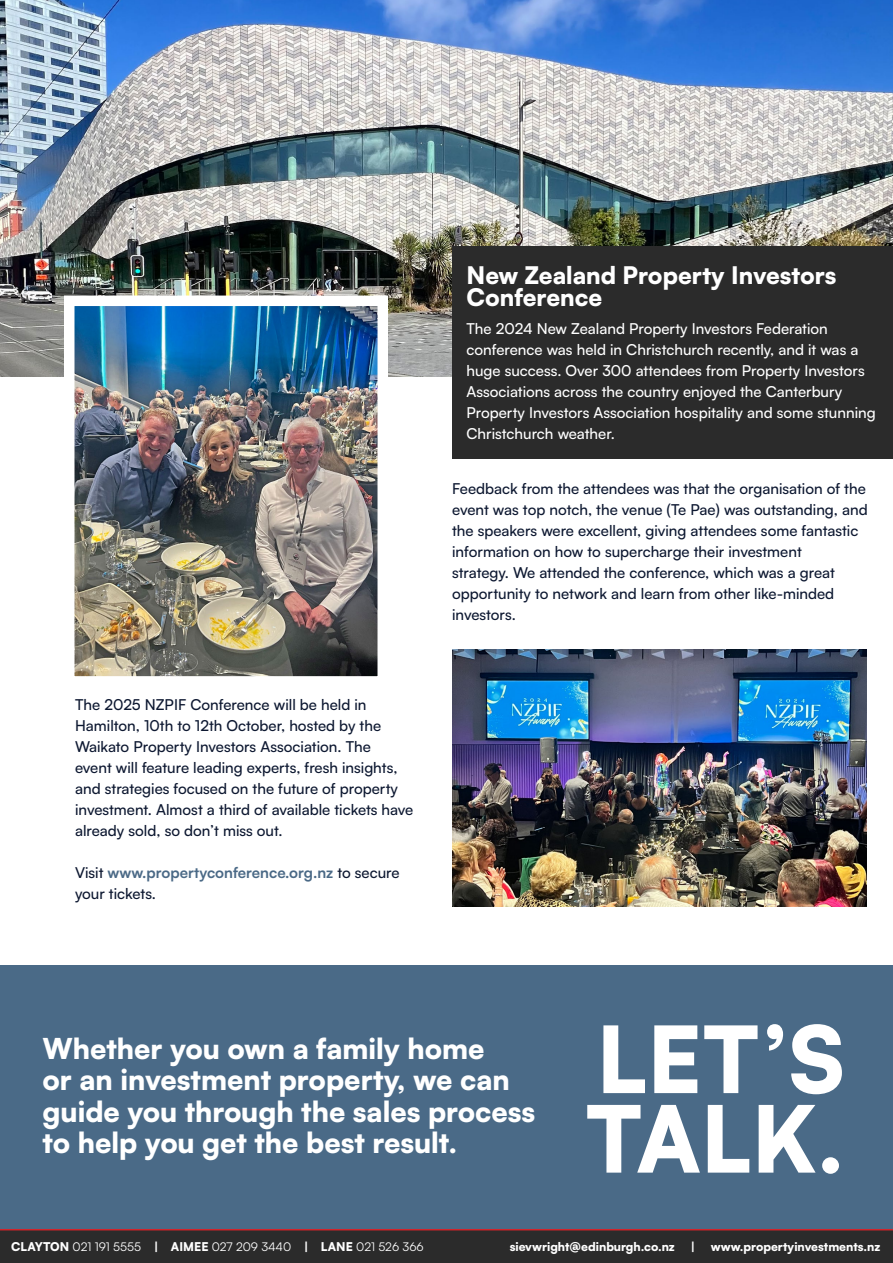
<style>
.page{position:relative;width:893px;height:1263px;background:#fff}
.page>*{position:absolute;margin:0;border:0;box-sizing:border-box;transform-origin:0 0}
.t1{font:900 91.5px/79.5px "Satoshi";color:#fff}
.t2{font:900 28.5px/31.5px "Satoshi";color:#fff}
.t3{font:900 24px/22.5px "Satoshi";color:#fff}
.t4{font:500 15px/21px "Satoshi";color:#0d1831}
.t5{font:500 15px/21px "Satoshi";color:#fff}
.t6{font:700 15px/21px "Satoshi";color:#4a6986}
.t7{font:900 12px "Satoshi";color:#fff}
.t8{font:12px "Satoshi";color:#fff}
.s1{font-weight:500;color:#0d1831}
.s2{font-weight:900}
</style>
<div class="page">
<div style="left:0;top:965px;width:893px;height:265px;background:#4a6a87"></div>
<img style="left:0;top:0;width:893px;height:376px">
<div style="left:452px;top:247px;width:441px;height:212px;background:#2b2b2b"></div>
<img style="left:75px;top:307px;width:302px;height:369px">
<img style="left:453px;top:649px;width:414px;height:257px">
<div style="left:0;top:1230px;width:893px;height:33px;background:#2b2b2b"></div>
<hr style="left:0;top:1229px;width:893px;height:1px;background:#d2232a">
<h3 class="t3" style="left:466px;top:262px;width:371px">New Zealand Property Investors<br>Conference</h3>
<p class="t5" style="left:466px;top:317px;width:411px">The 2024 New Zealand Property Investors Federation conference was held in Christchurch recently, and it was a huge success. Over 300 attendees from Property Investors Associations across the country enjoyed the Canterbury Property Investors Association hospitality and some stunning Christchurch weather.</p>
<p class="t4" style="left:75px;top:693px;width:340px">The 2025 NZPIF Conference will be held in Hamilton, 10th to 12th October, hosted by the Waikato Property Investors Association. The<br>event will feature leading experts, fresh insights, and strategies focused on the future of property investment. Almost a third of available tickets have already sold, so don’t miss out.</p>
<p class="t6" style="left:75px;top:861px;width:326px"><span class="s1">Visit</span> www.propertyconference.org.nz <span class="s1">to secure your tickets.</span></p>
<p class="t4" style="left:452px;top:477px;width:417px">Feedback from the attendees was that the organisation of the event was top notch, the venue (Te Pae) was outstanding, and the speakers were excellent, giving attendees some fantastic information on how to supercharge their investment<br>strategy. We attended the conference, which was a great opportunity to network and learn from other like-minded investors.</p>
<h2 class="t2" style="left:43px;top:1031px;width:494px">Whether you own a family home<br>or an investment property, we can guide you through the sales process to help you get the best result.</h2>
<h1 class="t1" style="left:585px;top:1013px;width:261px">LET’S<br>TALK.</h1>
<p class="t8" style="left:11px;top:1238px;width:414px"><span class="s2">CLAYTON</span> 021 191 5555 <span class="s2">| AIMEE</span> 027 209 3440 <span class="s2">| LANE</span> 021 526 366</p>
<p class="t7" style="left:510px;top:1237px;width:167px">sievwright@edinburgh.co.nz</p>
<p class="t7" style="left:691px;top:1237px;width:6px">|</p>
<p class="t7" style="left:711px;top:1237px;width:171px">www.propertyinvestments.nz</p>
</div>
